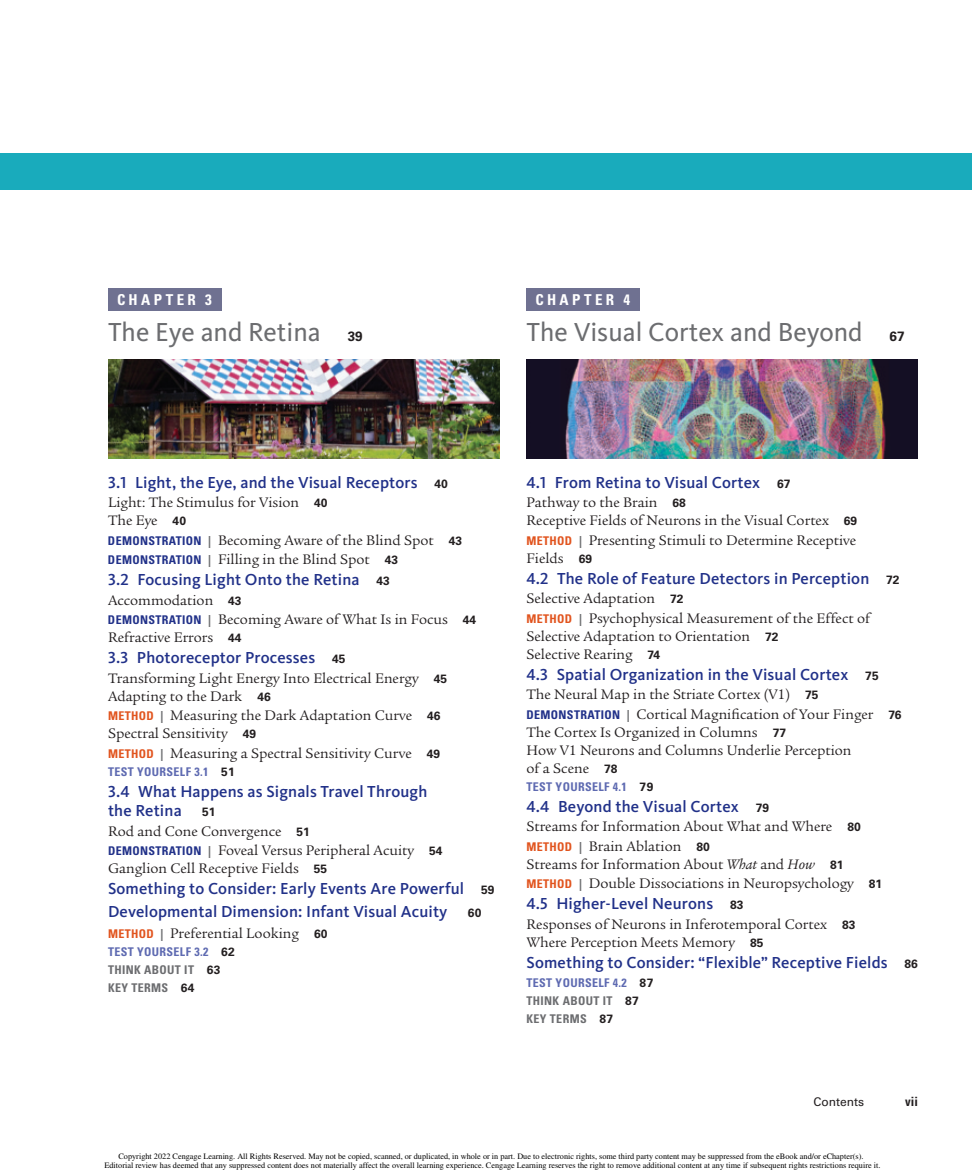
<style>
.page{position:relative;width:972px;height:1175px;background:#fff}
.page>*{position:absolute;margin:0;border:0;box-sizing:border-box;transform-origin:0 0}
.t1{font:27px "Kievit OT";color:#6c6d70}
.t2{font:500 16.5px/19.5px "Kievit OT";letter-spacing:.01em;color:#213189}
.t3{font:15px/18px "Legacy Serif Std";color:#231f20}
.t4{font:700 condensed 15px "Univers LT Std";letter-spacing:.23em;color:#fff}
.t5{font:700 condensed 12.75px "Univers LT Std";color:#231f20}
.t6{font:700 condensed 12px/18px "Univers LT Std";letter-spacing:.03em;color:#5e6ab1}
.t7{font:700 condensed 12px "Univers LT Std";letter-spacing:.03em;color:#213189}
.t8{font:700 condensed 12px "Univers LT Std";letter-spacing:.03em;color:#e1541e}
.t9{font:700 condensed 12px "Univers LT Std";letter-spacing:.03em;color:#6c6d70}
.t10{font:12px "Univers LT Std";color:#231f20}
.t11{font:700 12px "Univers LT Std";color:#231f20}
.t12{font:8.25px/9.6px "Times";color:#000;text-align:center}
.s1{font-family:"Univers LT Std";font-weight:700;font-size:13.5px;color:#231f20}
.s2{font-family:"Univers LT Std";font-weight:700;font-size:12px;color:#231f20}
.s3{font-family:"Univers LT Std";font-weight:700;font-size:12px}
.s4{font-family:"Univers LT Std";font-weight:700;font-stretch:condensed;font-size:12px;color:#6c6d70}
.s5{font-stretch:normal;color:#231f20}
.s6{color:#6c6d70}
.s7{font-style:italic}
</style>
<div class="page">
<div style="left:0;top:153px;width:972px;height:36px;background:#19abbc"></div>
<div style="left:108px;top:288px;width:113px;height:22px;background:#6f7191"></div>
<img style="left:108px;top:360px;width:392px;height:99px">
<div style="left:526px;top:288px;width:114px;height:22px;background:#6f7191"></div>
<img style="left:526px;top:360px;width:392px;height:99px">
<p class="t4" style="left:117px;top:290px;width:96px">CHAPTER 3</p>
<p class="t1" style="left:108px;top:315px;width:256px">The Eye and Retina <span class="s1">39</span></p>
<p class="t4" style="left:536px;top:290px;width:96px">CHAPTER 4</p>
<p class="t1" style="left:526px;top:315px;width:380px">The Visual Cortex and Beyond <span class="s1">67</span></p>
<p class="t2" style="left:108px;top:472px;width:341px">3.1 Light, the Eye, and the Visual Receptors <span class="s2">40</span></p>
<p class="t3" style="left:108px;top:493px;width:221px">Light: The Stimulus for Vision <span class="s3">40<br></span>The Eye <span class="s3">40</span></p>
<p class="t7" style="left:108px;top:533px;width:76px">DEMONSTRATION</p>
<p class="t3" style="left:208px;top:531px;width:255px"><span class="s4">|</span> Becoming Aware of the Blind Spot <span class="s3">43</span></p>
<p class="t7" style="left:108px;top:552px;width:76px">DEMONSTRATION</p>
<p class="t3" style="left:208px;top:550px;width:191px"><span class="s4">|</span> Filling in the Blind Spot <span class="s3">43</span></p>
<p class="t2" style="left:108px;top:570px;width:283px">3.2 Focusing Light Onto the Retina <span class="s2">43</span></p>
<p class="t3" style="left:108px;top:591px;width:135px">Accommodation <span class="s3">43</span></p>
<p class="t7" style="left:108px;top:612px;width:76px">DEMONSTRATION</p>
<p class="t3" style="left:108px;top:610px;width:370px;text-indent:100px"><span class="s4">|</span> Becoming Aware of What Is in Focus <span class="s3">44<br></span>Refractive Errors <span class="s3">44</span></p>
<p class="t2" style="left:108px;top:648px;width:239px">3.3 Photoreceptor Processes <span class="s2">45</span></p>
<p class="t3" style="left:108px;top:669px;width:341px">Transforming Light Energy Into Electrical Energy <span class="s3">45<br></span>Adapting to the Dark <span class="s3">46</span></p>
<p class="t8" style="left:108px;top:708px;width:25px">METHOD</p>
<p class="t3" style="left:108px;top:706px;width:334px;text-indent:53px"><span class="s4">|</span> Measuring the Dark Adaptation Curve <span class="s3">46<br></span>Spectral Sensitivity <span class="s3">49</span></p>
<p class="t8" style="left:108px;top:746px;width:25px">METHOD</p>
<p class="t3" style="left:161px;top:744px;width:281px"><span class="s4">|</span> Measuring a Spectral Sensitivity Curve <span class="s3">49</span></p>
<p class="t6" style="left:108px;top:762px;width:45px">TEST YOUR</p>
<p class="t6" style="left:167px;top:762px;width:70px">SELF 3.1 <span class="s5">51</span></p>
<p class="t2" style="left:108px;top:781px;width:321px">3.4 What Happens as Signals Travel Through the Retina <span class="s2">51</span></p>
<p class="t3" style="left:108px;top:822px;width:203px">Rod and Cone Convergence <span class="s3">51</span></p>
<p class="t7" style="left:108px;top:843px;width:76px">DEMONSTRATION</p>
<p class="t3" style="left:108px;top:841px;width:336px;text-indent:100px"><span class="s4">|</span> Foveal Versus Peripheral Acuity <span class="s3">54<br></span>Ganglion Cell Receptive Fields <span class="s3">55</span></p>
<p class="t2" style="left:108px;top:877px;width:388px;line-height:22.5px">Something to Consider: Early Events Are Powerful <span class="s2">59<br></span>Developmental Dimension: Infant Visual Acuity <span class="s2">60</span></p>
<p class="t8" style="left:108px;top:926px;width:25px">METHOD</p>
<p class="t3" style="left:161px;top:924px;width:168px"><span class="s4">|</span> Preferential Looking <span class="s3">60</span></p>
<p class="t6" style="left:108px;top:942px;width:128px">TEST YOURSELF 3.2 <span class="s5">62<br></span><span class="s6">THIN</span></p>
<p class="t9" style="left:134px;top:962px;width:34px">K ABOUT</p>
<p class="t9" style="left:184px;top:962px;width:5px">IT</p>
<p class="t11" style="left:207px;top:962px;width:15px">63</p>
<p class="t9" style="left:108px;top:980px;width:88px">KEY TERMS <span class="s5">64</span></p>
<p class="t2" style="left:526px;top:472px;width:266px">4.1 From Retina to Visual Cortex <span class="s2">67</span></p>
<p class="t3" style="left:526px;top:493px;width:332px">Pathway to the Brain <span class="s3">68<br></span>Receptive Fields of Neurons in the Visual Cortex <span class="s3">69</span></p>
<p class="t8" style="left:527px;top:533px;width:25px">METHOD</p>
<p class="t3" style="left:526px;top:531px;width:331px;text-indent:53px"><span class="s4">|</span> Presenting Stimuli to Determine Receptive<br>Fields <span class="s3">69</span></p>
<p class="t2" style="left:526px;top:568px;width:375px">4.2 The Role of Feature Detectors in Perception <span class="s2">72</span></p>
<p class="t3" style="left:526px;top:589px;width:158px">Selective Adaptation <span class="s3">72</span></p>
<p class="t8" style="left:526px;top:611px;width:25px">METHOD</p>
<p class="t3" style="left:526px;top:609px;width:345px;text-indent:53px"><span class="s4">|</span> Psychophysical Measurement of the Effect of<br>Selective Adaptation to Orientation <span class="s3">72<br></span>Selective Rearing <span class="s3">74</span></p>
<p class="t2" style="left:526px;top:664px;width:354px">4.3 Spatial Organization in the Visual Cortex <span class="s2">75</span></p>
<p class="t3" style="left:527px;top:685px;width:293px">The Neural Map in the Striate Cortex (V1) <span class="s3">75</span></p>
<p class="t7" style="left:527px;top:707px;width:76px">DEMONSTRATION</p>
<p class="t3" style="left:527px;top:705px;width:377px;text-indent:100px"><span class="s4">|</span> Cortical Magnification of Your Finger <span class="s3">76<br></span>The Cortex Is Organized in Columns <span class="s3">77<br></span>How V1 Neurons and Columns Underlie Perception<br>of a Scene <span class="s3">78</span></p>
<p class="t6" style="left:526px;top:777px;width:128px">TEST YOURSELF 4.1 <span class="s5">79</span></p>
<p class="t2" style="left:527px;top:796px;width:244px">4.4 Beyond the Visual Cortex <span class="s2">79</span></p>
<p class="t3" style="left:527px;top:817px;width:336px">Streams for Information About What and Where <span class="s3">80</span></p>
<p class="t8" style="left:526px;top:839px;width:25px">METHOD</p>
<p class="t3" style="left:527px;top:837px;width:319px;text-indent:53px"><span class="s4">|</span> Brain Ablation <span class="s3">80<br></span>Streams for Information About <span class="s7">What</span> and <span class="s7">How</span> <span class="s3">81</span></p>
<p class="t8" style="left:526px;top:876px;width:25px">METHOD</p>
<p class="t3" style="left:579px;top:874px;width:305px"><span class="s4">|</span> Double Dissociations in Neuropsychology <span class="s3">81</span></p>
<p class="t2" style="left:526px;top:894px;width:219px">4.5 Higher-Level Neurons <span class="s2">83</span></p>
<p class="t3" style="left:526px;top:915px;width:330px">Responses of Neurons in Inferotemporal Cortex <span class="s3">83<br></span>Where Perception Meets Memory <span class="s3">85</span></p>
<p class="t2" style="left:527px;top:952px;width:393px">Something to Consider: “Flexible” Receptive Fields <span class="s2">86</span></p>
<p class="t6" style="left:526px;top:974px;width:128px">TEST YOURSELF 4.2 <span class="s5">87<br></span><span class="s6">THIN</span></p>
<p class="t9" style="left:553px;top:993px;width:34px">K ABOUT</p>
<p class="t9" style="left:603px;top:993px;width:5px">IT</p>
<p class="t11" style="left:625px;top:994px;width:15px">87</p>
<p class="t9" style="left:526px;top:1011px;width:88px">KEY TERMS <span class="s5">87</span></p>
<p class="t10" style="left:813px;top:1094px;width:52px">Contents</p>
<p class="t5" style="left:905px;top:1093px;width:14px">VII</p>
<p class="t12" style="left:104px;top:1151px;width:778px">Copyright 2022 Cengage Learning. All Rights Reserved. May not be copied, scanned, or duplicated, in whole or in part. Due to electronic rights, some third party content may be suppressed from the eBook and/or eChapter(s).<br>Editorial review has deemed that any suppressed content does not materially affect the overall learning experience. Cengage Learning reserves the right to remove additional content at any time if subsequent rights restrictions require it.</p>
</div>
